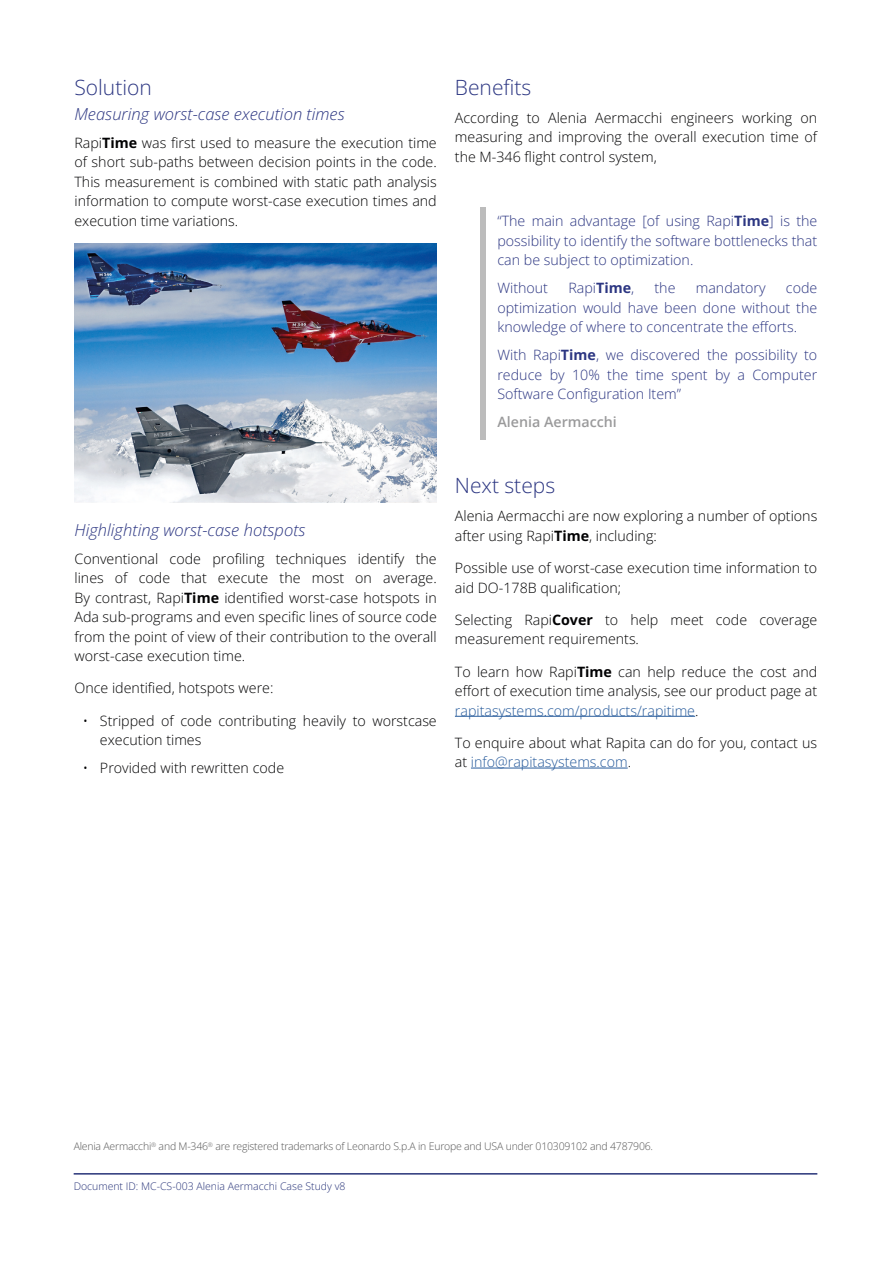
<style>
.page{position:relative;width:893px;height:1263px;background:#fff}
.page>*{position:absolute;margin:0;border:0;box-sizing:border-box;transform-origin:0 0}
.Heading_2{font:21px "Open Sans";color:#2c3682}
.Heading_3{font:italic 300 16.5px "Open Sans";color:#2c3682}
.Body_text{font:14.25px/19.5px "Open Sans";color:#020203}
.t1{font:14.25px/19.5px "Open Sans";color:#2c3682;text-align:justify}
.t2{font:600 14.25px "Open Sans";color:#9a9a9b}
.t3{font:10.5px "Open Sans";letter-spacing:-.02em;color:#565656}
.t4{font:10.5px "Open Sans";color:#283479}
.s1{font-weight:700}
.s2{color:#275b9c}
</style>
<div class="page">
<hr style="left:74px;top:1173px;width:743px;height:1px;background:#283479">
<div style="left:480px;top:207px;width:6px;height:70px;background:#bcbcbc"></div>
<div style="left:480px;top:274px;width:6px;height:70px;background:#bcbcbc"></div>
<div style="left:480px;top:341px;width:6px;height:70px;background:#bcbcbc"></div>
<div style="left:480px;top:404px;width:6px;height:36px;background:#bcbcbc"></div>
<hr style="left:455px;top:716px;width:240px;height:1px;background:#275b9c">
<hr style="left:471px;top:768px;width:157px;height:1px;background:#275b9c">
<img style="left:74px;top:243px;width:363px;height:259px">
<p class="Heading_2" style="left:74px;top:73px;width:79px">Solution</p>
<p class="Heading_3" style="left:74px;top:102px;width:272px">Measuring worst-case execution times</p>
<p class="Body_text" style="left:74px;top:132px;width:364px;text-align:justify">Rapi<span class="s1">Time</span> was first used to measure the execution time of short sub-paths between decision points in the code.<br>This measurement is combined with static path analysis information to compute worst-case execution times and execution time variations.</p>
<p class="Heading_2" style="left:455px;top:73px;width:78px">Benefits</p>
<p class="Body_text" style="left:455px;top:107px;width:364px;text-align:justify">According to Alenia Aermacchi engineers working on measuring and improving the overall execution time of the M-346 flight control system,</p>
<p class="t1" style="left:497px;top:211px;width:321px">“The main advantage [of using Rapi<span class="s1">Time</span>] is the possibility to identify the software bottlenecks that can be subject to optimization.</p>
<p class="t1" style="left:497px;top:278px;width:52px">Without</p>
<p class="t1" style="left:568px;top:278px;width:67px">Rapi<span class="s1">Time</span>,</p>
<p class="t1" style="left:654px;top:278px;width:22px">the</p>
<p class="t1" style="left:696px;top:278px;width:71px">mandatory</p>
<p class="t1" style="left:497px;top:278px;width:321px;text-indent:288px">code optimization would have been done without the knowledge of where to concentrate the efforts.</p>
<p class="t1" style="left:497px;top:345px;width:321px">With Rapi<span class="s1">Time</span>, we discovered the possibility to reduce by 10% the time spent by a Computer Software Configuration Item”</p>
<p class="t2" style="left:497px;top:412px;width:121px">Alenia Aermacchi</p>
<p class="Heading_3" style="left:74px;top:518px;width:233px">Highlighting worst-case hotspots</p>
<p class="Body_text" style="left:74px;top:548px;width:364px;text-align:justify">Conventional code profiling techniques identify the lines of code that execute the most on average.<br>By contrast, Rapi<span class="s1">Time</span> identified worst-case hotspots in Ada sub-programs and even specific lines of source code from the point of view of their contribution to the overall worst-case execution time.</p>
<p class="Body_text" style="left:74px;top:678px;width:201px">Once identified, hotspots were:</p>
<p class="Body_text" style="left:100px;top:710px;width:338px;text-indent:-17px">• Stripped of code contributing heavily to worstcase execution times</p>
<p class="Body_text" style="left:83px;top:758px;width:203px">• Provided with rewritten code</p>
<p class="Heading_2" style="left:455px;top:471px;width:102px">Next steps</p>
<p class="Body_text" style="left:455px;top:506px;width:364px">Alenia Aermacchi are now exploring a number of options after using Rapi<span class="s1">Time</span>, including:</p>
<p class="Body_text" style="left:455px;top:558px;width:364px">Possible use of worst-case execution time information to aid DO-178B qualification;</p>
<p class="Body_text" style="left:455px;top:609px;width:364px">Selecting Rapi<span class="s1">Cover</span> to help meet code coverage measurement requirements.</p>
<p class="Body_text" style="left:455px;top:661px;width:364px;text-align:justify">To learn how Rapi<span class="s1">Time</span> can help reduce the cost and effort of execution time analysis, see our product page at <span class="s2">rapitasystems.com/products/rapitime</span>.</p>
<p class="Body_text" style="left:455px;top:732px;width:364px">To enquire about what Rapita can do for you, contact us at <span class="s2">info@rapitasystems.com</span>.</p>
<p class="t3" style="left:74px;top:1139px;width:581px">Alenia Aermacchi<sup>®</sup> and M-346<sup>®</sup> are registered trademarks of Leonardo S.p.A in Europe and USA under 010309102 and 4787906.</p>
<p class="t4" style="left:74px;top:1178px;width:273px">Document ID: MC-CS-003 Alenia Aermacchi Case Study v8</p>
</div>
